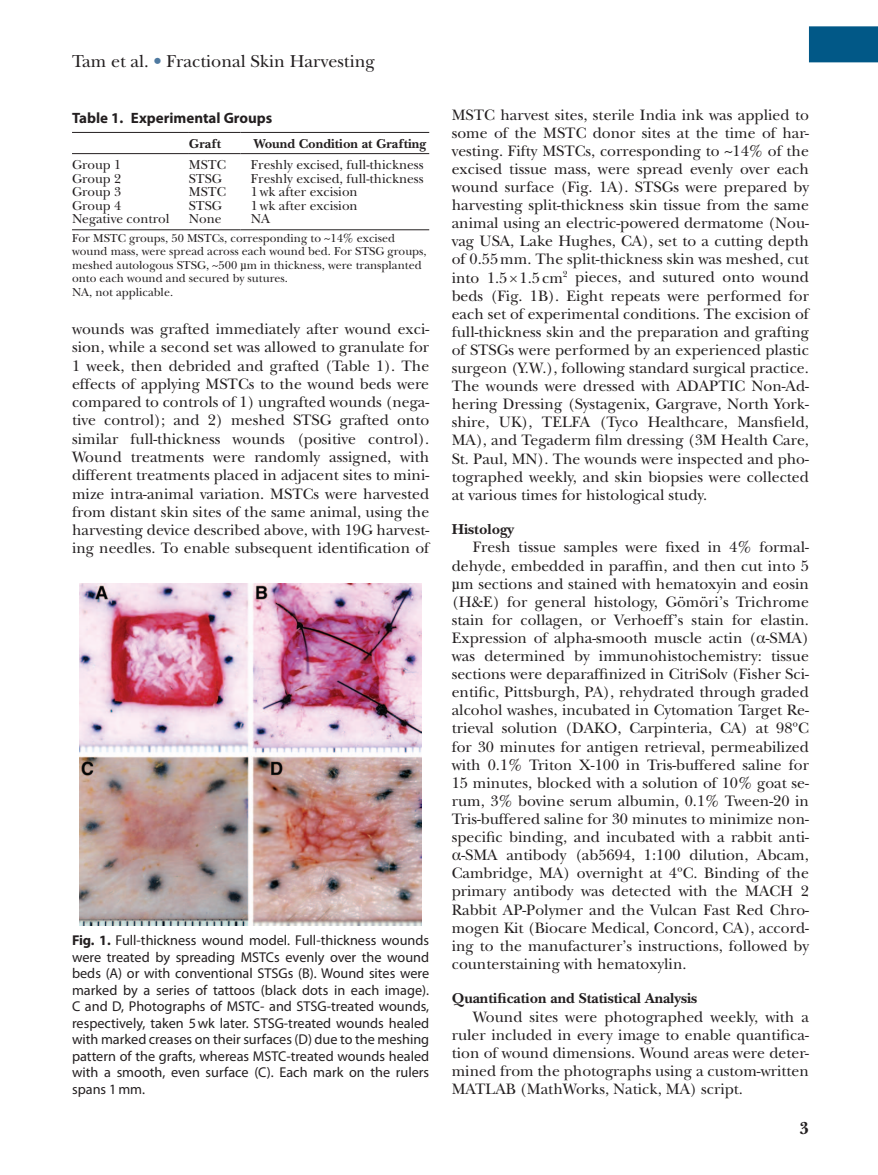
<style>
.page{position:relative;width:878px;height:1175px;background:#fff}
.page>*{position:absolute;margin:0;border:0;box-sizing:border-box;transform-origin:0 0}
.t1{font:18px "New Baskerville";color:#231f20}
.t2{font:700 18px "New Baskerville";color:#231f20}
.t3{font:15.75px/18.1px "New Baskerville";color:#231f20;text-align:justify}
.t4{font:700 15px "New Baskerville";color:#231f20}
.t5{font:700 15px "Myriad Pro";color:#231f20}
.t6{font:14.25px/16.5px "Myriad Pro";color:#231f20;text-align:justify}
.t7{font:13.5px "New Baskerville";color:#231f20}
.t8{font:700 13.5px "New Baskerville";color:#231f20}
.t9{font:12px/13.5px "New Baskerville";color:#231f20}
.s1{color:#4e79a0}
.s2{font-family:"Gandhari Unicode"}
.s3{font-weight:700}
</style>
<div class="page">
<div style="left:808px;top:26px;width:70px;height:36px;background:#015887"></div>
<hr style="left:72px;top:132px;width:117px;height:1px;background:#231f20">
<hr style="left:189px;top:132px;width:51px;height:1px;background:#231f20">
<hr style="left:240px;top:132px;width:189px;height:1px;background:#231f20">
<hr style="left:72px;top:153px;width:117px;height:1px;background:#231f20">
<hr style="left:189px;top:153px;width:51px;height:1px;background:#231f20">
<hr style="left:240px;top:153px;width:189px;height:1px;background:#231f20">
<hr style="left:72px;top:229px;width:117px;height:1px;background:#231f20">
<hr style="left:189px;top:229px;width:51px;height:1px;background:#231f20">
<hr style="left:240px;top:229px;width:189px;height:1px;background:#231f20">
<img style="left:80px;top:583px;width:341px;height:342px">
<p class="t1" style="left:72px;top:51px;width:304px">Tam et al. <span class="s1">•</span> Fractional Skin Harvesting</p>
<p class="t5" style="left:72px;top:108px;width:202px">Table 1. Experimental Groups</p>
<p class="t8" style="left:189px;top:135px;width:34px">Graft</p>
<p class="t8" style="left:254px;top:135px;width:174px">Wound Condition at Grafting</p>
<p class="t7" style="left:72px;top:157px;width:51px">Group 1</p>
<p class="t7" style="left:189px;top:157px;width:38px">MSTC</p>
<p class="t7" style="left:251px;top:157px;width:174px">Freshly excised, full-thickness</p>
<p class="t7" style="left:72px;top:170px;width:51px">Group 2</p>
<p class="t7" style="left:189px;top:170px;width:34px">STSG</p>
<p class="t7" style="left:251px;top:170px;width:174px">Freshly excised, full-thickness</p>
<p class="t7" style="left:72px;top:184px;width:51px">Group 3</p>
<p class="t7" style="left:189px;top:184px;width:38px">MSTC</p>
<p class="t7" style="left:251px;top:184px;width:108px">1wk after excision</p>
<p class="t7" style="left:72px;top:198px;width:51px">Group 4</p>
<p class="t7" style="left:189px;top:198px;width:34px">STSG</p>
<p class="t7" style="left:251px;top:198px;width:108px">1wk after excision</p>
<p class="t7" style="left:72px;top:211px;width:99px">Negative control</p>
<p class="t7" style="left:189px;top:211px;width:34px">None</p>
<p class="t7" style="left:251px;top:211px;width:21px">NA</p>
<p class="t9" style="left:72px;top:231px;width:356px">For MSTC groups, 50 MSTCs, corresponding to ~14% excised wound mass, were spread across each wound bed. For STSG groups, meshed autologous STSG, ~500 <span class="s2">µ</span>m in thickness, were transplanted onto each wound and secured by sutures.<br>NA, not applicable.</p>
<p class="t3" style="left:72px;top:320px;width:359px">wounds was grafted immediately after wound exci&shy;sion, while a second set was allowed to granulate for 1 week, then debrided and grafted (Table 1). The effects of applying MSTCs to the wound beds were compared to controls of 1) ungrafted wounds (nega&shy;tive control); and 2) meshed STSG grafted onto similar full-thickness wounds (positive control).<br>Wound treatments were randomly assigned, with different treatments placed in adjacent sites to mini&shy;mize intra-animal variation. MSTCs were harvested from distant skin sites of the same animal, using the harvesting device described above, with 19G harvest&shy;ing needles. To enable subsequent identification of</p>
<p class="t6" style="left:72px;top:932px;width:359px"><span class="s3">Fig. 1.</span> Full-thickness wound model. Full-thickness wounds were treated by spreading MSTCs evenly over the wound beds (A) or with conventional STSGs (B). Wound sites were marked by a series of tattoos (black dots in each image).<br>C and D, Photographs of MSTC- and STSG-treated wounds, respectively, taken 5wk later. STSG-treated wounds healed with marked creases on their surfaces (D) due to the meshing pattern of the grafts, whereas MSTC-treated wounds healed with a smooth, even surface (C). Each mark on the rulers spans 1mm.</p>
<p class="t3" style="left:451px;top:105px;width:359px">MSTC harvest sites, sterile India ink was applied to some of the MSTC donor sites at the time of har&shy;vesting. Fifty MSTCs, corresponding to ~14% of the excised tissue mass, were spread evenly over each wound surface (Fig. 1A). STSGs were prepared by harvesting split-thickness skin tissue from the same animal using an electric-powered dermatome (Nou&shy;vag USA, Lake Hughes, CA), set to a cutting depth of 0.55mm. The split-thickness skin was meshed, cut into 1.5×1.5cm<sup>2</sup> pieces, and sutured onto wound beds (Fig. 1B). Eight repeats were performed for each set of experimental conditions. The excision of full-thickness skin and the preparation and grafting of STSGs were performed by an experienced plastic surgeon (Y.W.), following standard surgical practice.<br>The wounds were dressed with ADAPTIC Non-Ad&shy;hering Dressing (Systagenix, Gargrave, North York&shy;shire, UK), TELFA (Tyco Healthcare, Mansfield, MA), and Tegaderm film dressing (3M Health Care, St. Paul, MN). The wounds were inspected and pho&shy;tographed weekly, and skin biopsies were collected at various times for histological study.</p>
<p class="t4" style="left:452px;top:520px;width:64px">Histology</p>
<p class="t3" style="left:452px;top:538px;width:359px;text-indent:21px">Fresh tissue samples were fixed in 4% formal&shy;dehyde, embedded in paraffin, and then cut into 5 <span class="s2">µ</span>m sections and stained with hematoxyin and eosin (H&amp;E) for general histology, Gömöri’s Trichrome stain for collagen, or Verhoeff’s stain for elastin.<br>Expression of alpha-smooth muscle actin (<span class="s2">α</span>-SMA) was determined by immunohistochemistry: tissue sections were deparaffinized in CitriSolv (Fisher Sci&shy;entific, Pittsburgh, PA), rehydrated through graded alcohol washes, incubated in Cytomation Target Re&shy;trieval solution (DAKO, Carpinteria, CA) at 98ºC for 30 minutes for antigen retrieval, permeabilized with 0.1% Triton X-100 in Tris-buffered saline for 15 minutes, blocked with a solution of 10% goat se&shy;rum, 3% bovine serum albumin, 0.1% Tween-20 in Tris-buffered saline for 30 minutes to minimize non&shy;specific binding, and incubated with a rabbit anti&shy;<span class="s2">α</span>-SMA antibody (ab5694, 1:100 dilution, Abcam, Cambridge, MA) overnight at 4ºC. Binding of the primary antibody was detected with the MACH 2<br>Rabbit AP-Polymer and the Vulcan Fast Red Chro&shy;mogen Kit (Biocare Medical, Concord, CA), accord&shy;ing to the manufacturer’s instructions, followed by counterstaining with hematoxylin.</p>
<p class="t4" style="left:452px;top:989px;width:247px">Quantification and Statistical Analysis</p>
<p class="t3" style="left:452px;top:1007px;width:359px;text-indent:21px">Wound sites were photographed weekly, with a ruler included in every image to enable quantifica&shy;tion of wound dimensions. Wound areas were deter&shy;mined from the photographs using a custom-written MATLAB (MathWorks, Natick, MA) script.</p>
<p class="t2" style="left:799px;top:1118px;width:11px">3</p>
</div>
